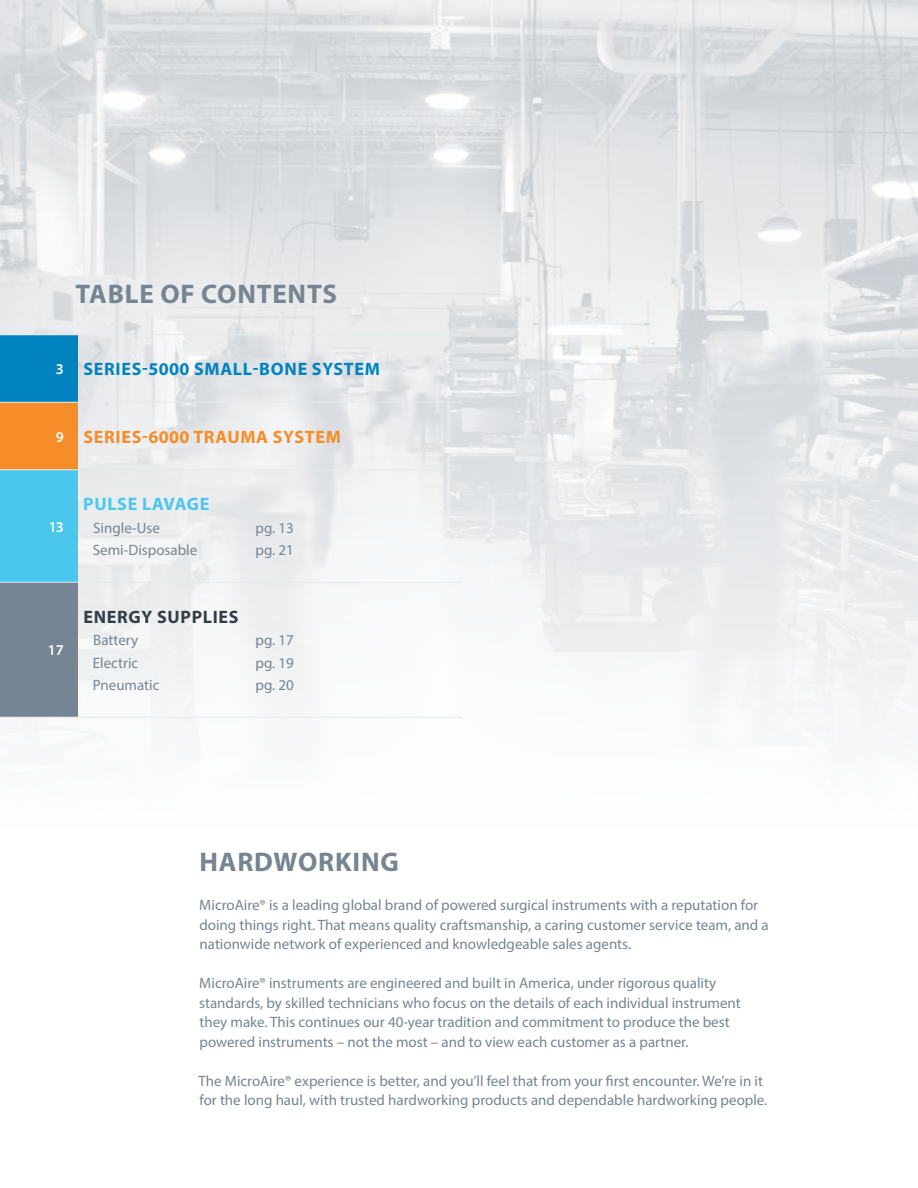
<style>
.page{position:relative;width:918px;height:1188px;background:#fff}
.page>*{position:absolute;margin:0;border:0;box-sizing:border-box;transform-origin:0 0}
.t1{font:700 27px "Myriad Pro";letter-spacing:.03em;color:#758591}
.t2{font:700 18px "Myriad Pro";letter-spacing:.04em;color:#0083bf}
.t3{font:700 18px "Myriad Pro";letter-spacing:.04em;color:#f78d28}
.t4{font:700 18px "Myriad Pro";letter-spacing:.04em;color:#323d48}
.t5{font:700 18px "Myriad Pro";letter-spacing:.04em;color:#49c7ed}
.t6{font:15px/19.5px "Myriad Pro";color:#758591}
.t7{font:600 15px "Myriad Pro";color:#fff}
.s1{font-weight:600;font-size:15px;color:#fff}
</style>
<div class="page">
<img style="left:0;top:0;width:917px;height:732px">
<div style="left:0;top:335px;width:77px;height:67px;background:#0083bf"></div>
<div style="left:0;top:402px;width:77px;height:68px;background:#f78d28"></div>
<div style="left:0;top:470px;width:77px;height:112px;background:#49c7ed"></div>
<div style="left:0;top:582px;width:77px;height:135px;background:#758591"></div>
<hr style="left:0;top:402px;width:77px;height:1px;background:#e4eced">
<hr style="left:77px;top:402px;width:385px;height:1px;background:#e4eced">
<hr style="left:0;top:469px;width:77px;height:1px;background:#e4eced">
<hr style="left:77px;top:469px;width:385px;height:1px;background:#e4eced">
<hr style="left:0;top:582px;width:77px;height:1px;background:#e4eced">
<hr style="left:77px;top:582px;width:385px;height:1px;background:#e4eced">
<hr style="left:0;top:717px;width:77px;height:1px;background:#e4eced">
<hr style="left:77px;top:717px;width:385px;height:1px;background:#e4eced">
<hr style="left:0;top:334px;width:77px;height:1px;background:#e4eced">
<hr style="left:77px;top:334px;width:385px;height:1px;background:#e4eced">
<h1 class="t1" style="left:76px;top:276px;width:263px">TABLE OF CONTENTS</h1>
<p class="t2" style="left:56px;top:357px;width:326px"><span class="s1">3</span> SERIES-5000 SMALL-BONE SYSTEM</p>
<p class="t3" style="left:56px;top:425px;width:287px"><span class="s1">9</span> SERIES-6000 TRAUMA SYSTEM</p>
<p class="t7" style="left:49px;top:517px;width:16px">13</p>
<p class="t7" style="left:48px;top:641px;width:17px">17</p>
<p class="t5" style="left:83px;top:492px;width:128px">PULSE LAVAGE</p>
<p class="t6" style="left:93px;top:518px;width:68px">Single-Use</p>
<p class="t6" style="left:256px;top:518px;width:40px">pg. 13</p>
<p class="t6" style="left:93px;top:540px;width:106px">Semi-Disposable</p>
<p class="t6" style="left:256px;top:540px;width:40px">pg. 21</p>
<p class="t4" style="left:83px;top:605px;width:157px">ENERGY SUPPLIES</p>
<p class="t6" style="left:93px;top:630px;width:46px">Battery</p>
<p class="t6" style="left:256px;top:630px;width:40px">pg. 17</p>
<p class="t6" style="left:93px;top:653px;width:47px">Electric</p>
<p class="t6" style="left:256px;top:653px;width:40px">pg. 19</p>
<p class="t6" style="left:93px;top:675px;width:68px">Pneumatic</p>
<p class="t6" style="left:256px;top:675px;width:40px">pg. 20</p>
<h1 class="t1" style="left:199px;top:844px;width:201px">HARDWORKING</h1>
<p class="t6" style="left:199px;top:895px;width:571px">MicroAire® is a leading global brand of powered surgical instruments with a reputation for doing things right. That means quality craftsmanship, a caring customer service team, and a nationwide network of experienced and knowledgeable sales agents.</p>
<p class="t6" style="left:199px;top:973px;width:543px">MicroAire® instruments are engineered and built in America, under rigorous quality standards, by skilled technicians who focus on the details of each individual instrument they make. This continues our 40-year tradition and commitment to produce the best powered instruments – not the most – and to view each customer as a partner.</p>
<p class="t6" style="left:198px;top:1071px;width:571px">The MicroAire® experience is better, and you’ll feel that from your first encounter. We’re in it for the long haul, with trusted hardworking products and dependable hardworking people.</p>
</div>
